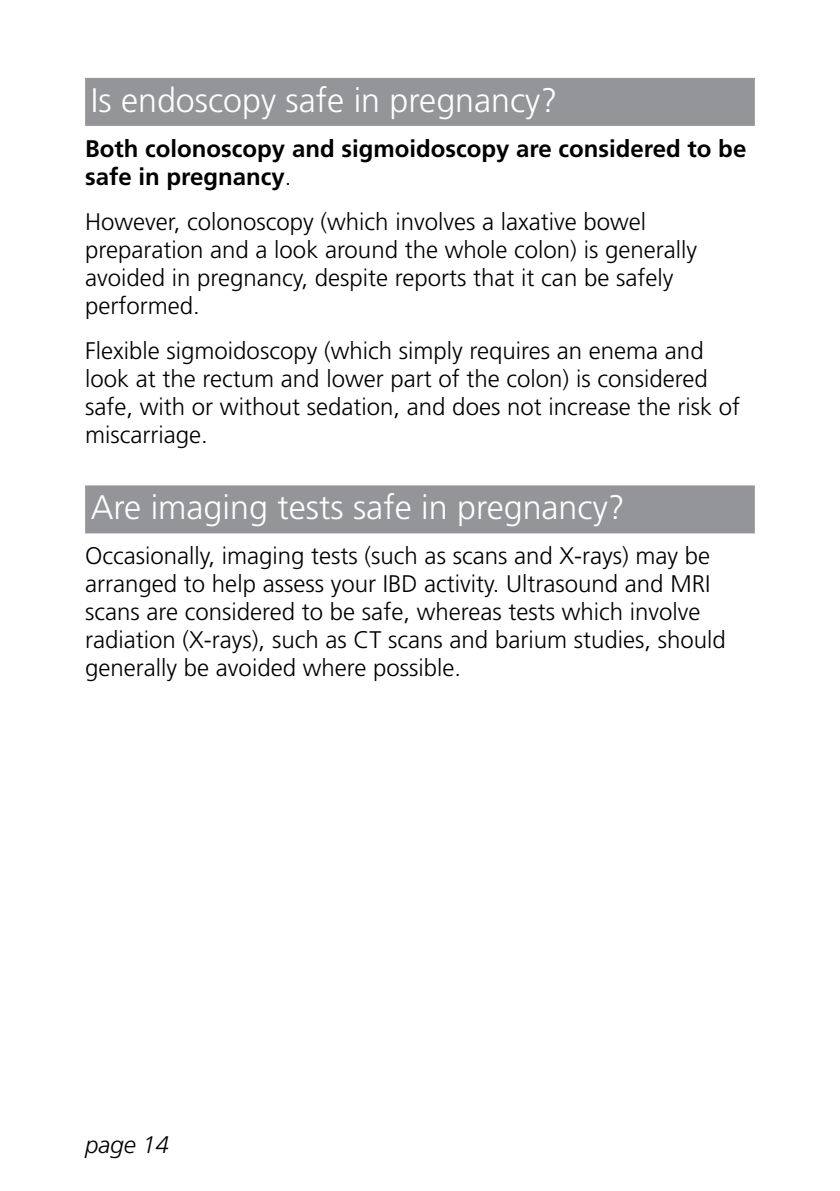
<style>
.page{position:relative;width:840px;height:1191px;background:#fff}
.page>*{position:absolute;margin:0;border:0;box-sizing:border-box;transform-origin:0 0}
.t1{font:300 34px "Frutiger";color:#fff}
.t2{font:300 24px/28px "Frutiger";color:#000}
.t3{font:700 24px/28px "Frutiger";color:#000}
.t4{font:italic 300 24px "Frutiger";color:#000}
.s1{font-weight:300}
</style>
<div class="page">
<div style="left:85px;top:78px;width:669px;height:48px;background:#939598"></div>
<div style="left:85px;top:485px;width:669px;height:48px;background:#939598"></div>
<h1 class="t1" style="left:91px;top:81px;width:468px">Is endoscopy safe in pregnancy?</h1>
<p class="t3" style="left:85px;top:134px;width:662px">Both colonoscopy and sigmoidoscopy are considered to be safe in pregnancy<span class="s1">.</span></p>
<p class="t2" style="left:85px;top:207px;width:613px">However, colonoscopy (which involves a laxative bowel preparation and a look around the whole colon) is generally avoided in pregnancy, despite reports that it can be safely performed.</p>
<p class="t2" style="left:85px;top:336px;width:656px">Flexible sigmoidoscopy (which simply requires an enema and look at the rectum and lower part of the colon) is considered safe, with or without sedation, and does not increase the risk of miscarriage.</p>
<h1 class="t1" style="left:91px;top:488px;width:535px">Are imaging tests safe in pregnancy?</h1>
<p class="t2" style="left:85px;top:542px;width:642px">Occasionally, imaging tests (such as scans and X-rays) may be arranged to help assess your IBD activity. Ultrasound and MRI scans are considered to be safe, whereas tests which involve radiation (X-rays), such as CT scans and barium studies, should generally be avoided where possible.</p>
<p class="t4" style="left:85px;top:1131px;width:86px">page 14</p>
</div>
